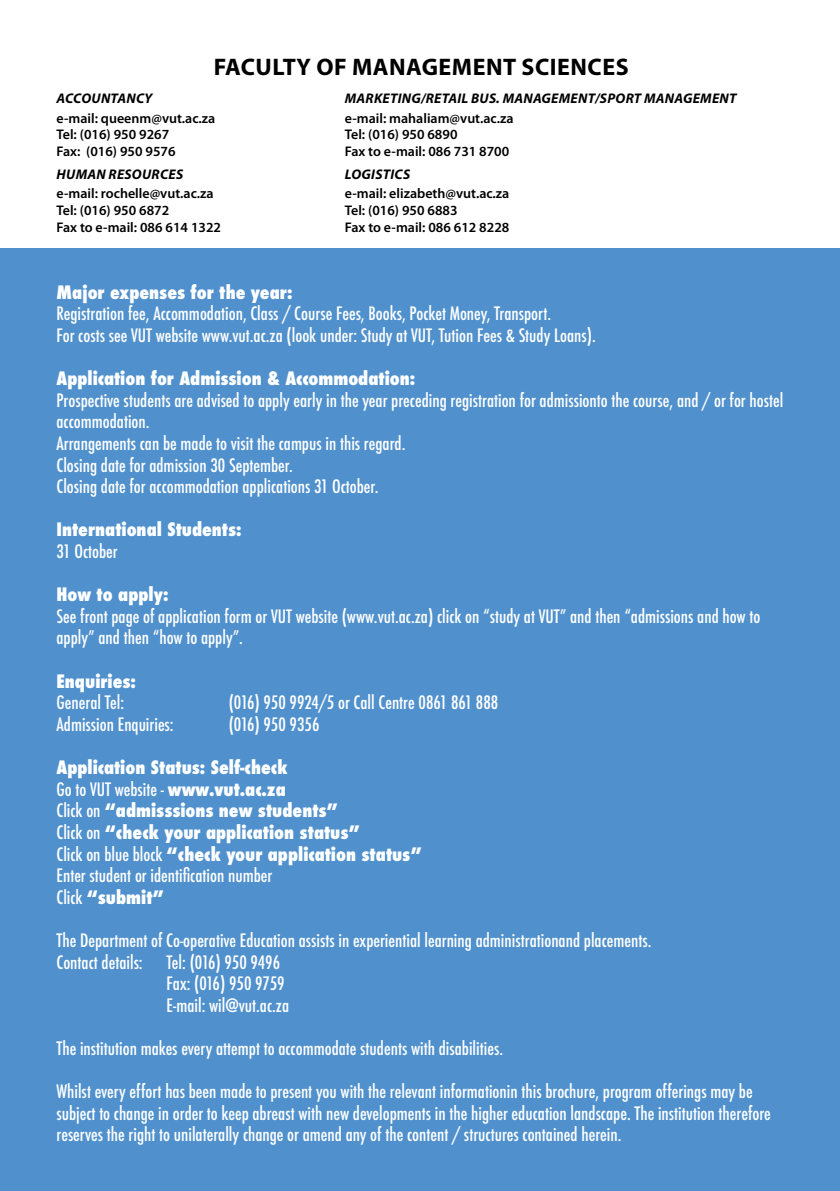
<style>
.page{position:relative;width:840px;height:1191px;background:#fff}
.page>*{position:absolute;margin:0;border:0;box-sizing:border-box;transform-origin:0 0}
.t1{font:700 24px "Myriad Pro";letter-spacing:.02em;color:#000}
.t2{font:500 condensed 18px/21.6px "Futura";color:#fff}
.t3{font:800 condensed 18px/21.6px "Futura";color:#fff}
.t4{font:600 14px "Myriad Pro";color:#000}
.t5{font:italic 700 14px "Myriad Pro";letter-spacing:.02em;color:#000}
.s1{font-weight:500}
</style>
<div class="page">
<div style="left:0;top:248px;width:839px;height:943px;background:#5091cd"></div>
<h1 class="t1" style="left:213px;top:51px;width:416px">FACULTY OF MANAGEMENT SCIENCES</h1>
<p class="t5" style="left:57px;top:89px;width:97px">ACCOUNTANCY</p>
<p class="t5" style="left:344px;top:89px;width:393px">MARKETING/RETAIL BUS. MANAGEMENT/SPORT MANAGEMENT</p>
<p class="t4" style="left:56px;top:109px;width:160px">e-mail: queenm@vut.ac.za</p>
<p class="t4" style="left:344px;top:109px;width:170px">e-mail: mahaliam@vut.ac.za</p>
<p class="t4" style="left:56px;top:126px;width:114px">Tel: (016) 950 9267</p>
<p class="t4" style="left:344px;top:126px;width:114px">Tel: (016) 950 6890</p>
<p class="t4" style="left:56px;top:142px;width:120px">Fax: (016) 950 9576</p>
<p class="t4" style="left:344px;top:142px;width:166px">Fax to e-mail: 086 731 8700</p>
<p class="t5" style="left:57px;top:165px;width:128px">HUMAN RESOURCES</p>
<p class="t5" style="left:344px;top:165px;width:67px">LOGISTICS</p>
<p class="t4" style="left:56px;top:185px;width:158px">e-mail: rochelle@vut.ac.za</p>
<p class="t4" style="left:344px;top:185px;width:166px">e-mail: elizabeth@vut.ac.za</p>
<p class="t4" style="left:56px;top:201px;width:114px">Tel: (016) 950 6872</p>
<p class="t4" style="left:344px;top:201px;width:114px">Tel: (016) 950 6883</p>
<p class="t4" style="left:56px;top:218px;width:166px">Fax to e-mail: 086 614 1322</p>
<p class="t4" style="left:344px;top:218px;width:166px">Fax to e-mail: 086 612 8228</p>
<p class="t3" style="left:56px;top:281px;width:237px">Major expenses for the year:</p>
<p class="t2" style="left:56px;top:303px;width:540px">Registration fee, Accommodation, Class / Course Fees, Books, Pocket Money, Transport.<br>For costs see VUT website www.vut.ac.za (look under: Study at VUT, Tution Fees &amp; Study Loans).</p>
<p class="t3" style="left:56px;top:368px;width:360px">Application for Admission &amp; Accommodation:</p>
<p class="t2" style="left:56px;top:389px;width:728px">Prospective students are advised to apply early in the year preceding registration for admissionto the course, and / or for hostel accommodation.<br>Arrangements can be made to visit the campus in this regard.<br>Closing date for admission 30 September.<br>Closing date for accommodation applications 31 October.</p>
<p class="t3" style="left:56px;top:519px;width:186px">International Students:</p>
<p class="t2" style="left:56px;top:540px;width:63px">31 October</p>
<p class="t3" style="left:56px;top:584px;width:114px">How to apply:</p>
<p class="t2" style="left:56px;top:605px;width:705px">See front page of application form or VUT website (www.vut.ac.za) click on “study at VUT” and then “admissions and how to apply” and then “how to apply”.</p>
<p class="t3" style="left:56px;top:670px;width:81px">Enquiries:</p>
<p class="t2" style="left:56px;top:692px;width:69px">General Tel:</p>
<p class="t2" style="left:228px;top:692px;width:271px">(016) 950 9924/5 or Call Centre 0861 861 888</p>
<p class="t2" style="left:56px;top:713px;width:119px">Admission Enquiries:</p>
<p class="t2" style="left:228px;top:713px;width:92px">(016) 950 9356</p>
<p class="t3" style="left:56px;top:756px;width:367px">Application Status: Self-check<br><span class="s1">Go to VUT website -</span> www.vut.ac.za<br><span class="s1">Click on</span> “admisssions new students”<br><span class="s1">Click on</span> “check your application status”<br><span class="s1">Click on blue block</span> “check your application status” <span class="s1">Enter student or identification number<br>Click</span> “submit”</p>
<p class="t2" style="left:56px;top:929px;width:596px">The Department of Co-operative Education assists in experiential learning administrationand placements.<br>Contact details:</p>
<p class="t2" style="left:166px;top:951px;width:124px">Tel: (016) 950 9496<br>Fax: (016) 950 9759<br>E-mail: wil@vut.ac.za</p>
<p class="t2" style="left:56px;top:1037px;width:448px">The institution makes every attempt to accommodate students with disabilities.</p>
<p class="t2" style="left:56px;top:1080px;width:715px">Whilst every effort has been made to present you with the relevant informationin this brochure, program offerings may be subject to change in order to keep abreast with new developments in the higher education landscape. The institution therefore reserves the right to unilaterally change or amend any of the content / structures contained herein.</p>
</div>
